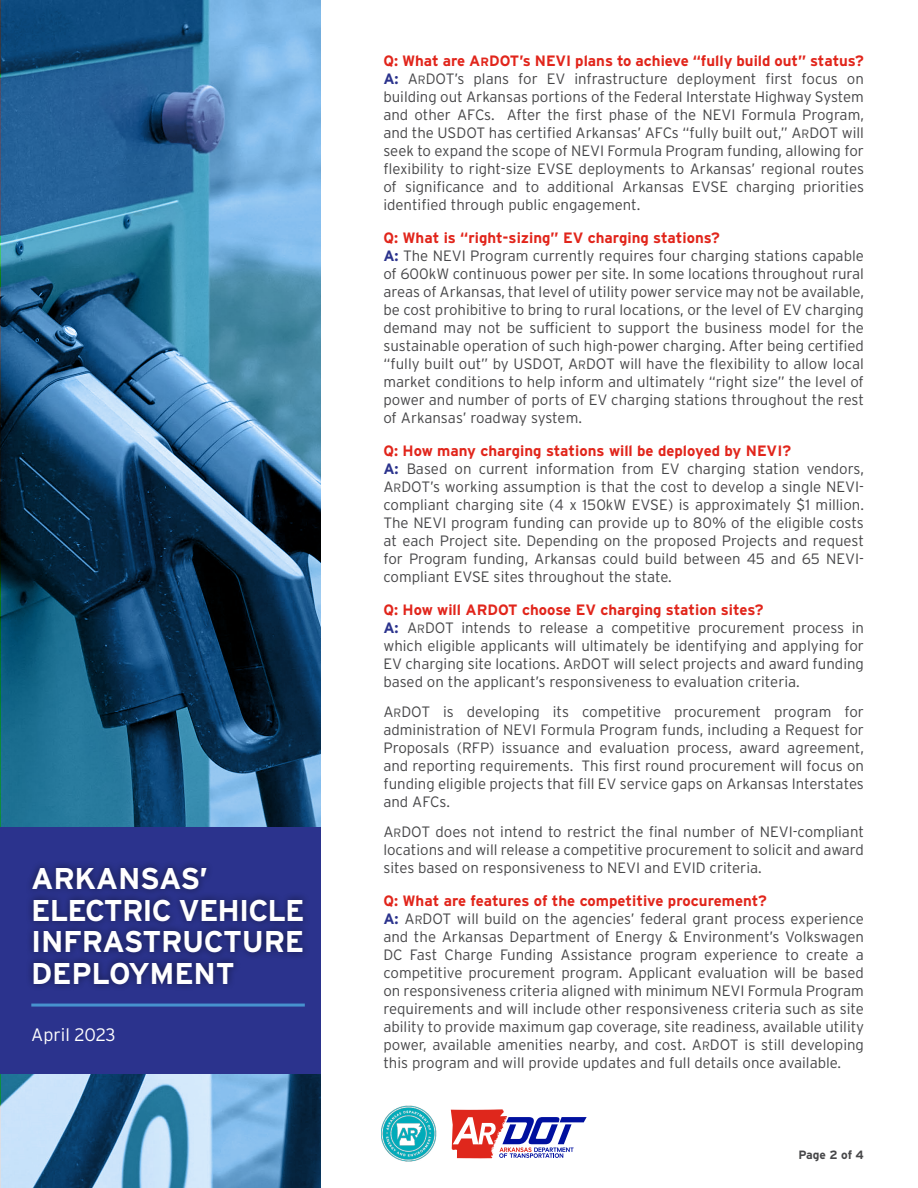
<style>
.page{position:relative;width:918px;height:1188px;background:#fff}
.page>*{position:absolute;margin:0;border:0;box-sizing:border-box;transform-origin:0 0}
.t1{font:700 30px/31.5px "Interstate";letter-spacing:-.02em;color:#fff}
.t2{font:300 18px "Interstate";color:#fff}
.t3{font:300 15px/18px "Interstate";color:#474749}
.t4{font:700 12px "Interstate";letter-spacing:-.005em;color:#474749}
.s1{font-weight:700;color:#e1251b}
.s2{font-weight:700;font-size:12px;color:#e1251b}
.s3{font-weight:700;color:#2b338d}
.s4{font-size:12px}
</style>
<div class="page">
<svg style="left:2px;top:0;width:319px;height:1188px;background:#386d93"></svg>
<div style="left:0;top:827px;width:321px;height:247px;background:#2b338d"></div>
<div style="left:25px;top:860px;width:286px;height:132px;background:#000;opacity:.5"></div>
<hr style="left:31px;top:1004px;width:274px;height:3px;background:#4792cf">
<svg style="left:451px;top:1109px;width:136px;height:49px"></svg>
<img style="left:381px;top:1105px;width:56px;height:57px">
<h1 class="t1" style="left:31px;top:861px;width:275px">ARKANSAS’<br>ELECTRIC VEHICLE<br>INFRASTRUCTURE<br>DEPLOYMENT</h1>
<p class="t2" style="left:31px;top:1022px;width:86px">April 2023</p>
<p class="t3" style="left:383px;top:51px;width:482px;text-align:justify"><span class="s1">Q: What are A</span><span class="s2">R</span><span class="s1">DOT’s NEVI plans to achieve “fully build out” status?<br></span><span class="s3">A:</span> A<span class="s4">R</span>DOT’s plans for EV infrastructure deployment first focus on building out Arkansas portions of the Federal Interstate Highway System and other AFCs. After the first phase of the NEVI Formula Program, and the USDOT has certified Arkansas’ AFCs “fully built out,” A<span class="s4">R</span>DOT will seek to expand the scope of NEVI Formula Program funding, allowing for flexibility to right-size EVSE deployments to Arkansas’ regional routes of significance and to additional Arkansas EVSE charging priorities identified through public engagement.</p>
<p class="t3" style="left:383px;top:228px;width:482px"><span class="s1">Q: What is “right-sizing” EV charging stations?<br></span><span class="s3">A:</span> The NEVI Program currently requires four charging stations capable of 600kW continuous power per site. In some locations throughout rural areas of Arkansas, that level of utility power service may not be available, be cost prohibitive to bring to rural locations, or the level of EV charging demand may not be sufficient to support the business model for the sustainable operation of such high-power charging. After being certified “fully built out” by USDOT, A<span class="s4">R</span>DOT will have the flexibility to allow local market conditions to help inform and ultimately “right size” the level of power and number of ports of EV charging stations throughout the rest of Arkansas’ roadway system.</p>
<p class="t3" style="left:383px;top:441px;width:482px"><span class="s1">Q: How many charging stations will be deployed by NEVI?<br></span><span class="s3">A:</span> Based on current information from EV charging station vendors, A<span class="s4">R</span>DOT’s working assumption is that the cost to develop a single NEVI&shy;compliant charging site (4 x 150kW EVSE) is approximately $1 million.<br>The NEVI program funding can provide up to 80% of the eligible costs at each Project site. Depending on the proposed Projects and request for Program funding, Arkansas could build between 45 and 65 NEVI&shy;compliant EVSE sites throughout the state.</p>
<p class="t3" style="left:383px;top:600px;width:482px"><span class="s1">Q: How will ARDOT choose EV charging station sites?<br></span><span class="s3">A:</span> A<span class="s4">R</span>DOT intends to release a competitive procurement process in which eligible applicants will ultimately be identifying and applying for EV charging site locations. A<span class="s4">R</span>DOT will select projects and award funding based on the applicant’s responsiveness to evaluation criteria.</p>
<p class="t3" style="left:383px;top:702px;width:482px;text-align:justify">A<span class="s4">R</span>DOT is developing its competitive procurement program for administration of NEVI Formula Program funds, including a Request for Proposals (RFP) issuance and evaluation process, award agreement, and reporting requirements. This first round procurement will focus on funding eligible projects that fill EV service gaps on Arkansas Interstates and AFCs.</p>
<p class="t3" style="left:383px;top:822px;width:482px;text-align:justify">A<span class="s4">R</span>DOT does not intend to restrict the final number of NEVI-compliant locations and will release a competitive procurement to solicit and award sites based on responsiveness to NEVI and EVID criteria.</p>
<p class="t3" style="left:383px;top:891px;width:482px"><span class="s1">Q: What are features of the competitive procurement?<br></span><span class="s3">A:</span> A<span class="s4">R</span>DOT will build on the agencies’ federal grant process experience and the Arkansas Department of Energy &amp; Environment’s Volkswagen DC Fast Charge Funding Assistance program experience to create a competitive procurement program. Applicant evaluation will be based on responsiveness criteria aligned with minimum NEVI Formula Program requirements and will include other responsiveness criteria such as site ability to provide maximum gap coverage, site readiness, available utility power, available amenities nearby, and cost. A<span class="s4">R</span>DOT is still developing this program and will provide updates and full details once available.</p>
<p class="t4" style="left:799px;top:1146px;width:67px">Page 2 of 4</p>
</div>
